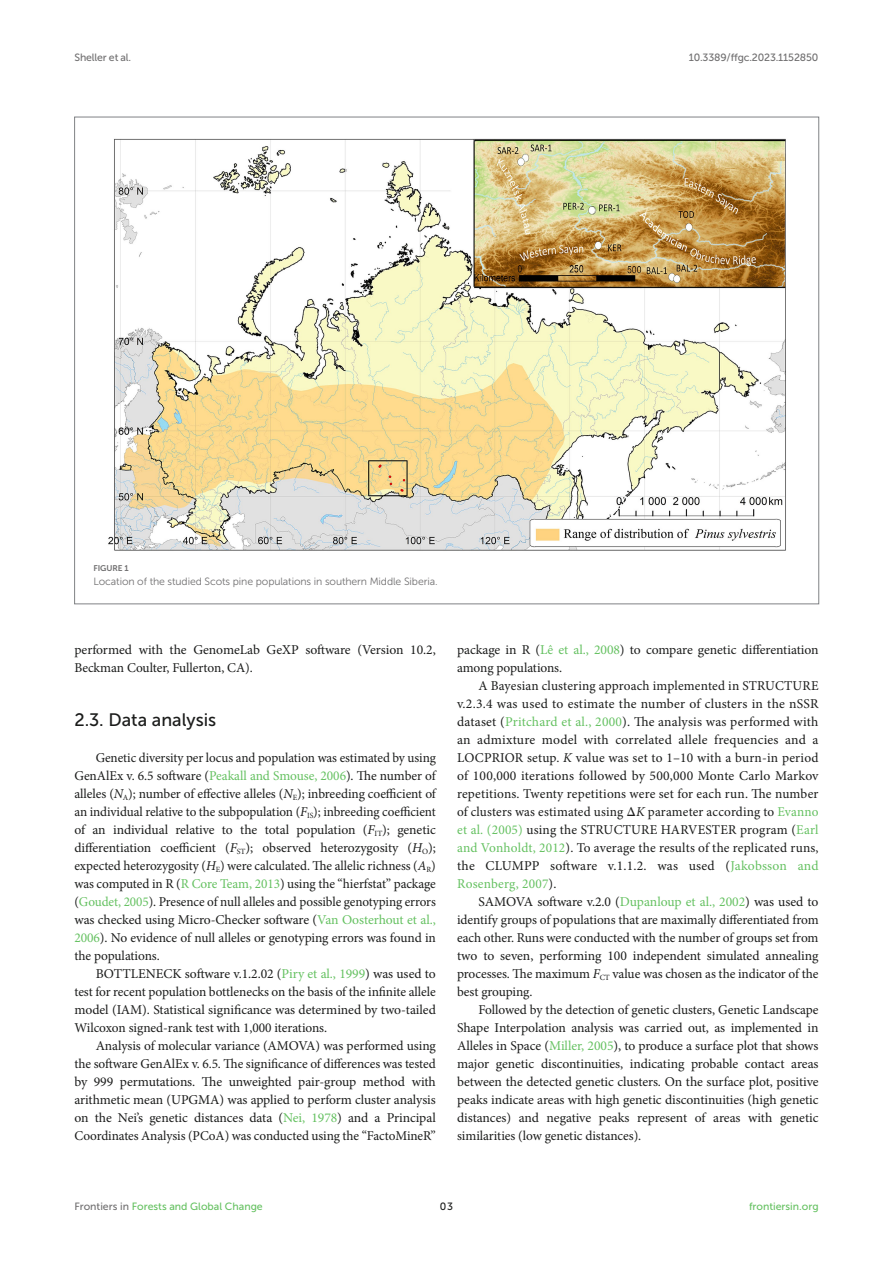
<style>
.page{position:relative;width:893px;height:1263px;background:#fff}
.page>*{position:absolute;margin:0;border:0;box-sizing:border-box;transform-origin:0 0}
.HEAD_2{font:18px "Museo Sans 500";color:#1b1c1b}
.TEXT{font:13.5px/18px "Minion Pro";letter-spacing:-.005em;color:#1b1c1b;text-align:justify}
.TEXT_FLUSH{font:13.5px/18px "Minion Pro";letter-spacing:-.005em;color:#1b1c1b}
.FIG_LEG{font:10.5px "Museo Sans 300";letter-spacing:-.01em;color:#706f70}
.t1{font:10.5px "Museo Sans 500";color:#65c161}
.t2{font:10.5px "Museo Sans 500";letter-spacing:-.015em;color:#706f70}
.t3{font:10.5px "Museo Sans 500";color:#1b1c1b}
.FIG_HD{font:8.25px "Museo Sans 700";letter-spacing:-.01em;color:#706f70}
.s1{color:#65c161}
.s2{font-style:italic}
.s3{font-family:"STIX General"}
.s4{color:#706f70}
</style>
<div class="page">
<img style="left:108px;top:138px;width:678px;height:413px">
<p class="t2" style="left:74px;top:51px;width:58px">Sheller et al.</p>
<p class="t2" style="left:689px;top:51px;width:131px">10.3389/ffgc.2023.1152850</p>
<p class="FIG_HD" style="left:94px;top:564px;width:37px">FIGURE 1</p>
<p class="FIG_LEG" style="left:94px;top:576px;width:346px">Location of the studied Scots pine populations in southern Middle Siberia.</p>
<p class="TEXT_FLUSH" style="left:74px;top:641px;width:363px">performed with the GenomeLab GeXP software (Version 10.2,<br>Beckman Coulter, Fullerton, CA).</p>
<p class="HEAD_2" style="left:74px;top:710px;width:143px">2.3. Data analysis</p>
<p class="TEXT_FLUSH" style="left:74px;top:749px;width:363px;text-align:justify;text-indent:21px">Genetic diversity per locus and population was estimated by using GenAlEx v. 6.5 software (<span class="s1">Peakall and Smouse, 2006</span>). The number of alleles (<span class="s2">N</span><sub>A</sub>); number of effective alleles (<span class="s2">N</span><sub>E</sub>); inbreeding coefficient of an individual relative to the subpopulation (<span class="s2">F</span><sub>IS</sub>); inbreeding coefficient of an individual relative to the total population (<span class="s2">F</span><sub>IT</sub>); genetic differentiation coefficient (<span class="s2">F</span><sub>ST</sub>); observed heterozygosity (<span class="s2">H</span><sub>O</sub>); expected heterozygosity (<span class="s2">H</span><sub>E</sub>) were calculated. The allelic richness (<span class="s2">A</span><sub>R</sub>) was computed in R (<span class="s1">R Core Team, 2013</span>) using the “hierfstat” package (<span class="s1">Goudet, 2005</span>). Presence of null alleles and possible genotyping errors was checked using Micro-Checker software (<span class="s1">Van Oosterhout et al., 2006</span>). No evidence of null alleles or genotyping errors was found in the populations.</p>
<p class="TEXT" style="left:74px;top:965px;width:363px;text-indent:21px">BOTTLENECK software v.1.2.02 (<span class="s1">Piry et al., 1999</span>) was used to test for recent population bottlenecks on the basis of the infinite allele model (IAM). Statistical significance was determined by two-tailed Wilcoxon signed-rank test with 1,000 iterations.</p>
<p class="TEXT" style="left:74px;top:1037px;width:363px;text-indent:21px">Analysis of molecular variance (AMOVA) was performed using the software GenAlEx v. 6.5. The significance of differences was tested by 999 permutations. The unweighted pair-group method with arithmetic mean (UPGMA) was applied to perform cluster analysis on the Nei’s genetic distances data (<span class="s1">Nei, 1978</span>) and a Principal Coordinates Analysis (PCoA) was conducted using the “FactoMineR”</p>
<p class="TEXT" style="left:457px;top:641px;width:363px">package in R (<span class="s1">Lê et al., 2008</span>) to compare genetic differentiation among populations.</p>
<p class="TEXT" style="left:457px;top:677px;width:363px;text-indent:21px">A Bayesian clustering approach implemented in STRUCTURE v.2.3.4 was used to estimate the number of clusters in the nSSR dataset (<span class="s1">Pritchard et al., 2000</span>). The analysis was performed with an admixture model with correlated allele frequencies and a LOCPRIOR setup. <span class="s2">K</span> value was set to 1–10 with a burn-in period of 100,000 iterations followed by 500,000 Monte Carlo Markov repetitions. Twenty repetitions were set for each run. The number of clusters was estimated using <span class="s3">Δ</span><span class="s2">K</span> parameter according to <span class="s1">Evanno et al. (2005)</span> using the STRUCTURE HARVESTER program (<span class="s1">Earl and Vonholdt, 2012</span>). To average the results of the replicated runs, the CLUMPP software v.1.1.2. was used (<span class="s1">Jakobsson and Rosenberg, 2007</span>).</p>
<p class="TEXT" style="left:457px;top:893px;width:363px;text-indent:21px">SAMOVA software v.2.0 (<span class="s1">Dupanloup et al., 2002</span>) was used to identify groups of populations that are maximally differentiated from each other. Runs were conducted with the number of groups set from two to seven, performing 100 independent simulated annealing processes. The maximum <span class="s2">F</span><sub>CT</sub> value was chosen as the indicator of the best grouping.</p>
<p class="TEXT" style="left:457px;top:1001px;width:363px;text-indent:21px">Followed by the detection of genetic clusters, Genetic Landscape Shape Interpolation analysis was carried out, as implemented in Alleles in Space (<span class="s1">Miller, 2005</span>), to produce a surface plot that shows major genetic discontinuities, indicating probable contact areas between the detected genetic clusters. On the surface plot, positive peaks indicate areas with high genetic discontinuities (high genetic distances) and negative peaks represent of areas with genetic similarities (low genetic distances).</p>
<p class="t1" style="left:74px;top:1200px;width:190px"><span class="s4">Frontiers in</span> Forests and Global Change</p>
<p class="t3" style="left:440px;top:1200px;width:15px">03</p>
<p class="t1" style="left:749px;top:1200px;width:71px">frontiersin.org</p>
</div>
